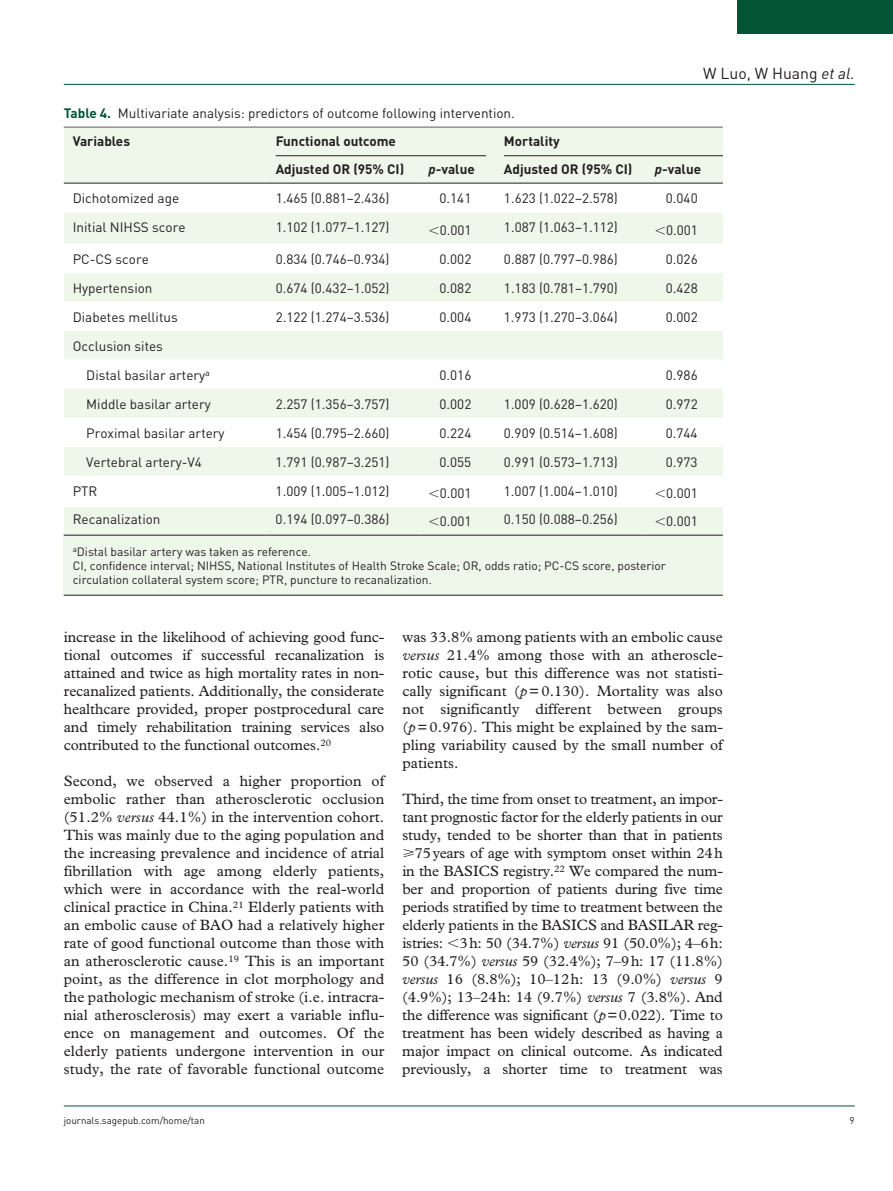
<style>
.page{position:relative;width:893px;height:1191px;background:#fff}
.page>*{position:absolute;margin:0;border:0;box-sizing:border-box;transform-origin:0 0}
.t1{font:15.75px "DIN";color:#231f20}
.t2{font:15px/18px "Plantin Std";color:#231f20;text-align:justify}
.t3{font:13.5px/28.5px "DIN";color:#231f20}
.t4{font:700 13.5px "DIN";color:#231f20}
.t5{font:12px/14.2px "DIN";color:#231f20}
.t6{font:9.75px "DIN";color:#231f20}
.s1{font-style:italic}
.s2{font-weight:700;color:#015436}
.s3{font-weight:700}
</style>
<div class="page">
<hr style="left:64px;top:84px;width:791px;height:1px;background:#015436">
<hr style="left:64px;top:1105px;width:791px;height:1px;background:#015436">
<div style="left:738px;top:0;width:155px;height:34px;background:#015436"></div>
<div style="left:64px;top:533px;width:659px;height:62px;background:#eff7ea"></div>
<hr style="left:64px;top:127px;width:659px;height:1px;background:#231f20">
<hr style="left:64px;top:595px;width:659px;height:1px;background:#231f20">
<div style="left:64px;top:128px;width:659px;height:407px;background:#eff7ea"></div>
<svg style="left:64px;top:184px;width:659px;height:323px"></svg>
<hr style="left:64px;top:183px;width:203px;height:1px;background:#231f20">
<hr style="left:267px;top:183px;width:153px;height:1px;background:#231f20">
<hr style="left:420px;top:183px;width:75px;height:1px;background:#231f20">
<hr style="left:495px;top:183px;width:151px;height:1px;background:#231f20">
<hr style="left:646px;top:183px;width:77px;height:1px;background:#231f20">
<hr style="left:64px;top:535px;width:203px;height:1px;background:#231f20">
<hr style="left:267px;top:535px;width:153px;height:1px;background:#231f20">
<hr style="left:420px;top:535px;width:75px;height:1px;background:#231f20">
<hr style="left:495px;top:535px;width:151px;height:1px;background:#231f20">
<hr style="left:646px;top:535px;width:77px;height:1px;background:#231f20">
<hr style="left:276px;top:155px;width:210px;height:1px;background:#231f20">
<hr style="left:504px;top:155px;width:219px;height:1px;background:#231f20">
<svg style="left:430px;top:226px;width:9px;height:8px"></svg>
<svg style="left:656px;top:226px;width:9px;height:8px"></svg>
<svg style="left:430px;top:490px;width:9px;height:7px"></svg>
<svg style="left:656px;top:490px;width:9px;height:7px"></svg>
<svg style="left:430px;top:518px;width:9px;height:8px"></svg>
<svg style="left:656px;top:518px;width:9px;height:8px"></svg>
<p class="t1" style="left:703px;top:63px;width:153px">W Luo, W Huang <span class="s1">et al.</span></p>
<p class="t3" style="left:73px;top:98px;width:444px;text-indent:-9px"><span class="s2">Table 4.</span> Multivariate analysis: predictors of outcome following intervention.<br><span class="s3">Variables</span></p>
<p class="t4" style="left:276px;top:133px;width:122px">Functional outcome</p>
<p class="t4" style="left:504px;top:133px;width:57px">Mortality</p>
<p class="t4" style="left:276px;top:160px;width:130px">Adjusted OR (95% CI)</p>
<p class="t4" style="left:429px;top:160px;width:48px"><span class="s1">p</span>-value</p>
<p class="t4" style="left:504px;top:160px;width:130px">Adjusted OR (95% CI)</p>
<p class="t4" style="left:655px;top:160px;width:48px"><span class="s1">p</span>-value</p>
<p class="t3" style="left:73px;top:184px;width:108px">Dichotomized age</p>
<p class="t3" style="left:276px;top:184px;width:115px">1.465 (0.881–2.436)</p>
<p class="t3" style="left:440px;top:184px;width:33px">0.141</p>
<p class="t3" style="left:504px;top:184px;width:115px">1.623 (1.022–2.578)</p>
<p class="t3" style="left:666px;top:184px;width:33px">0.040</p>
<p class="t3" style="left:73px;top:213px;width:114px">Initial NIHSS score</p>
<p class="t3" style="left:276px;top:213px;width:115px">1.102 (1.077–1.127)</p>
<p class="t3" style="left:440px;top:215px;width:33px">0.001</p>
<p class="t3" style="left:504px;top:213px;width:115px">1.087 (1.063–1.112)</p>
<p class="t3" style="left:666px;top:215px;width:33px">0.001</p>
<p class="t3" style="left:73px;top:244px;width:78px">PC-CS score</p>
<p class="t3" style="left:276px;top:244px;width:115px">0.834 (0.746–0.934)</p>
<p class="t3" style="left:440px;top:244px;width:33px">0.002</p>
<p class="t3" style="left:504px;top:244px;width:115px">0.887 (0.797–0.986)</p>
<p class="t3" style="left:666px;top:244px;width:33px">0.026</p>
<p class="t3" style="left:73px;top:273px;width:81px">Hypertension</p>
<p class="t3" style="left:276px;top:273px;width:115px">0.674 (0.432–1.052)</p>
<p class="t3" style="left:440px;top:273px;width:33px">0.082</p>
<p class="t3" style="left:504px;top:273px;width:115px">1.183 (0.781–1.790)</p>
<p class="t3" style="left:666px;top:273px;width:33px">0.428</p>
<p class="t3" style="left:73px;top:302px;width:107px">Diabetes mellitus</p>
<p class="t3" style="left:276px;top:302px;width:115px">2.122 (1.274–3.536)</p>
<p class="t3" style="left:440px;top:302px;width:33px">0.004</p>
<p class="t3" style="left:504px;top:302px;width:115px">1.973 (1.270–3.064)</p>
<p class="t3" style="left:666px;top:302px;width:33px">0.002</p>
<p class="t3" style="left:86px;top:331px;width:125px;line-height:29px;text-indent:-14px">Occlusion sites<br>Distal basilar artery<sup>a</sup></p>
<p class="t3" style="left:440px;top:360px;width:33px">0.016</p>
<p class="t3" style="left:666px;top:360px;width:33px">0.986</p>
<p class="t3" style="left:86px;top:389px;width:126px">Middle basilar artery</p>
<p class="t3" style="left:276px;top:389px;width:115px">2.257 (1.356–3.757)</p>
<p class="t3" style="left:440px;top:389px;width:33px">0.002</p>
<p class="t3" style="left:504px;top:389px;width:115px">1.009 (0.628–1.620)</p>
<p class="t3" style="left:666px;top:389px;width:33px">0.972</p>
<p class="t3" style="left:86px;top:418px;width:140px">Proximal basilar artery</p>
<p class="t3" style="left:276px;top:418px;width:115px">1.454 (0.795–2.660)</p>
<p class="t3" style="left:440px;top:418px;width:33px">0.224</p>
<p class="t3" style="left:504px;top:418px;width:115px">0.909 (0.514–1.608)</p>
<p class="t3" style="left:666px;top:418px;width:33px">0.744</p>
<p class="t3" style="left:86px;top:447px;width:117px">Vertebral artery-V4</p>
<p class="t3" style="left:276px;top:447px;width:115px">1.791 (0.987–3.251)</p>
<p class="t3" style="left:439px;top:447px;width:33px">0.055</p>
<p class="t3" style="left:504px;top:447px;width:115px">0.991 (0.573–1.713)</p>
<p class="t3" style="left:666px;top:447px;width:33px">0.973</p>
<p class="t3" style="left:73px;top:476px;width:26px">PTR</p>
<p class="t3" style="left:276px;top:476px;width:115px">1.009 (1.005–1.012)</p>
<p class="t3" style="left:440px;top:478px;width:33px">0.001</p>
<p class="t3" style="left:504px;top:476px;width:115px">1.007 (1.004–1.010)</p>
<p class="t3" style="left:666px;top:478px;width:33px">0.001</p>
<p class="t3" style="left:73px;top:504px;width:89px">Recanalization</p>
<p class="t3" style="left:276px;top:504px;width:115px">0.194 (0.097–0.386)</p>
<p class="t3" style="left:440px;top:507px;width:33px">0.001</p>
<p class="t3" style="left:504px;top:504px;width:115px">0.150 (0.088–0.256)</p>
<p class="t3" style="left:666px;top:507px;width:33px">0.001</p>
<p class="t5" style="left:73px;top:544px;width:595px"><sup>a</sup>Distal basilar artery was taken as reference.<br>CI, confidence interval; NIHSS, National Institutes of Health Stroke Scale; OR, odds ratio; PC-CS score, posterior circulation collateral system score; PTR, puncture to recanalization.</p>
<p class="t2" style="left:64px;top:628px;width:322px">increase in the likelihood of achieving good func&shy;tional outcomes if successful recanalization is attained and twice as high mortality rates in non&shy;recanalized patients. Additionally, the considerate healthcare provided, proper postprocedural care and timely rehabilitation training services also contributed to the functional outcomes.<sup>20</sup></p>
<p class="t2" style="left:64px;top:772px;width:322px">Second, we observed a higher proportion of embolic rather than atherosclerotic occlusion (51.2% <span class="s1">versus</span> 44.1%) in the intervention cohort.<br>This was mainly due to the aging population and the increasing prevalence and incidence of atrial fibrillation with age among elderly patients, which were in accordance with the real-world clinical practice in China.<sup>21</sup> Elderly patients with an embolic cause of BAO had a relatively higher rate of good functional outcome than those with an atherosclerotic cause.<sup>19</sup> This is an important point, as the difference in clot morphology and the pathologic mechanism of stroke (i.e. intracra&shy;nial atherosclerosis) may exert a variable influ&shy;ence on management and outcomes. Of the elderly patients undergone intervention in our study, the rate of favorable functional outcome</p>
<p class="t2" style="left:402px;top:628px;width:322px">was 33.8% among patients with an embolic cause <span class="s1">versus</span> 21.4% among those with an atheroscle&shy;rotic cause, but this difference was not statisti&shy;cally significant (<span class="s1">p</span>=0.130). Mortality was also not significantly different between groups (<span class="s1">p</span>=0.976). This might be explained by the sam&shy;pling variability caused by the small number of patients.</p>
<p class="t2" style="left:402px;top:790px;width:322px">Third, the time from onset to treatment, an impor&shy;tant prognostic factor for the elderly patients in our study, tended to be shorter than that in patients ⩾75years of age with symptom onset within 24h in the BASICS registry.<sup>22</sup> We compared the num&shy;ber and proportion of patients during five time periods stratified by time to treatment between the elderly patients in the BASICS and BASILAR reg&shy;istries: 3h: 50 (34.7%) <span class="s1">versus</span> 91 (50.0%); 4–6h:<br>50 (34.7%) <span class="s1">versus</span> 59 (32.4%); 7–9h: 17 (11.8%) <span class="s1">versus</span> 16 (8.8%); 10–12h: 13 (9.0%) <span class="s1">versus</span> 9 (4.9%); 13–24h: 14 (9.7%) <span class="s1">versus</span> 7 (3.8%). And the difference was significant (<span class="s1">p</span>=0.022). Time to treatment has been widely described as having a major impact on clinical outcome. As indicated previously, a shorter time to treatment was</p>
<p class="t6" style="left:64px;top:1114px;width:143px">journals.sagepub.com/home/tan</p>
<p class="t6" style="left:850px;top:1114px;width:7px">9</p>
</div>
